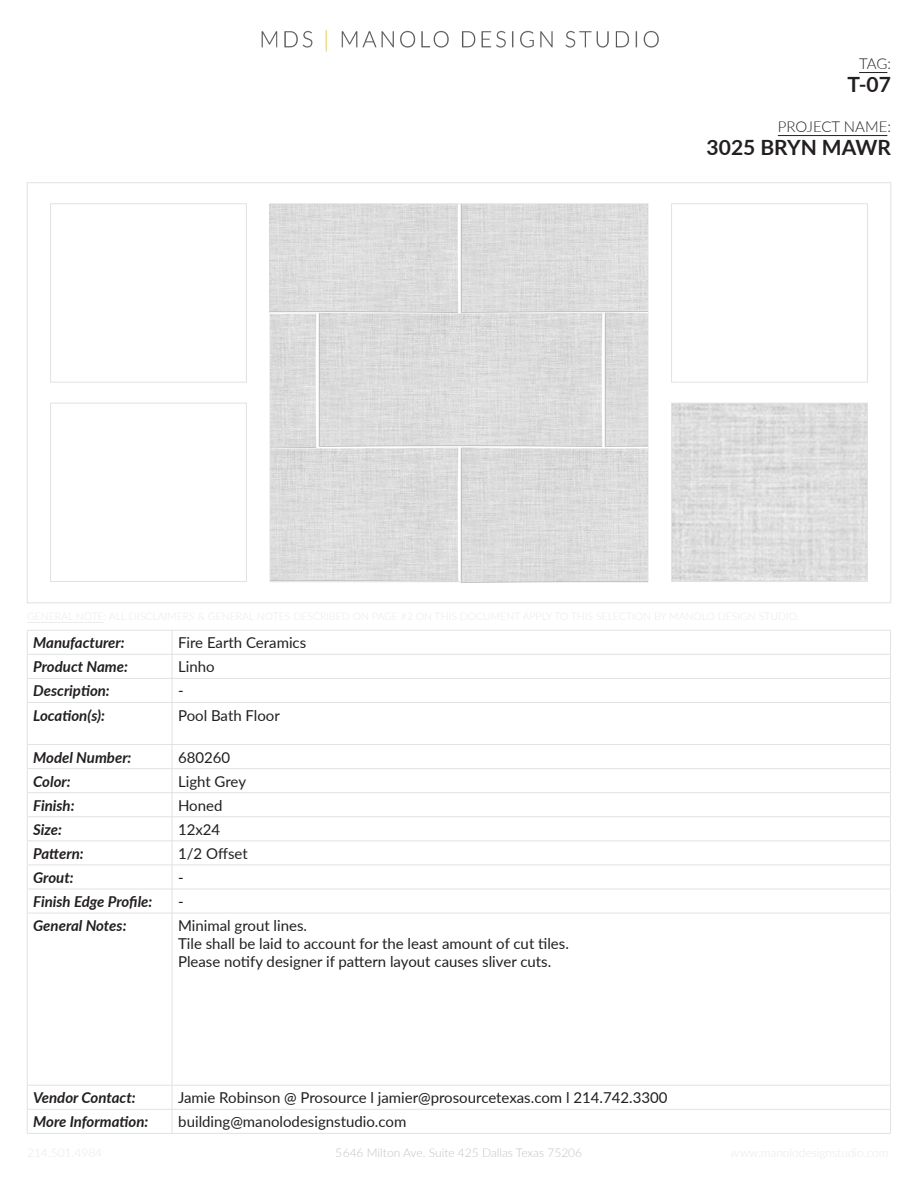
<style>
.page{position:relative;width:918px;height:1188px;background:#fff}
.page>*{position:absolute;margin:0;border:0;box-sizing:border-box;transform-origin:0 0}
.t1{font:700 21px "Lato";color:#231f20}
.t2{font:15px/24px "Lato";color:#231f20}
.t3{font:italic 700 15px/24px "Lato";color:#231f20}
.t4{font:300 15px "Lato";color:#231f20}
.t5{font:300 12px "Lato";color:#b0b1b5}
</style>
<div class="page">
<img style="left:261px;top:30px;width:398px;height:22px">
<svg style="left:859px;top:72px;width:28px;height:1px"></svg>
<hr style="left:778px;top:135px;width:109px;height:1px;background:#231f20">
<hr style="left:27px;top:630px;width:145px;height:1px;background:#e1e2e4">
<hr style="left:27px;top:654px;width:145px;height:1px;background:#e1e2e4">
<hr style="left:27px;top:678px;width:145px;height:1px;background:#e1e2e4">
<svg style="left:27px;top:631px;width:1px;height:71px"></svg>
<hr style="left:27px;top:702px;width:145px;height:1px;background:#e1e2e4">
<hr style="left:27px;top:703px;width:1px;height:41px;background:#e1e2e4">
<hr style="left:27px;top:744px;width:145px;height:1px;background:#e1e2e4">
<hr style="left:27px;top:768px;width:145px;height:1px;background:#e1e2e4">
<hr style="left:27px;top:792px;width:145px;height:1px;background:#e1e2e4">
<hr style="left:27px;top:817px;width:145px;height:1px;background:#e1e2e4">
<hr style="left:27px;top:841px;width:145px;height:1px;background:#e1e2e4">
<hr style="left:27px;top:865px;width:145px;height:1px;background:#e1e2e4">
<hr style="left:27px;top:889px;width:145px;height:1px;background:#e1e2e4">
<svg style="left:27px;top:745px;width:1px;height:168px"></svg>
<hr style="left:27px;top:913px;width:145px;height:1px;background:#e1e2e4">
<hr style="left:27px;top:913px;width:1px;height:172px;background:#e1e2e4">
<hr style="left:27px;top:1085px;width:145px;height:1px;background:#e1e2e4">
<hr style="left:27px;top:1109px;width:145px;height:1px;background:#e1e2e4">
<svg style="left:27px;top:1086px;width:1px;height:47px"></svg>
<hr style="left:27px;top:1133px;width:145px;height:1px;background:#e1e2e4">
<hr style="left:27px;top:622px;width:77px;height:1px;background:#b0b1b5">
<img style="left:272px;top:447px;width:374px;height:133px">
<div style="left:671px;top:204px;width:197px;height:178px;border:1px solid #e1e2e4"></div>
<img style="left:673px;top:405px;width:193px;height:175px">
<div style="left:671px;top:403px;width:197px;height:179px;border:1px solid #e1e2e4"></div>
<div style="left:50px;top:204px;width:197px;height:178px;border:1px solid #e1e2e4"></div>
<div style="left:50px;top:403px;width:197px;height:179px;border:1px solid #e1e2e4"></div>
<hr style="left:172px;top:630px;width:719px;height:1px;background:#e1e2e4">
<hr style="left:172px;top:654px;width:719px;height:1px;background:#e1e2e4">
<hr style="left:172px;top:678px;width:719px;height:1px;background:#e1e2e4">
<svg style="left:172px;top:631px;width:1px;height:71px"></svg>
<svg style="left:890px;top:631px;width:1px;height:71px"></svg>
<hr style="left:172px;top:702px;width:719px;height:1px;background:#e1e2e4">
<hr style="left:172px;top:703px;width:1px;height:41px;background:#e1e2e4">
<hr style="left:890px;top:703px;width:1px;height:41px;background:#e1e2e4">
<hr style="left:172px;top:744px;width:719px;height:1px;background:#e1e2e4">
<hr style="left:172px;top:768px;width:719px;height:1px;background:#e1e2e4">
<hr style="left:172px;top:792px;width:719px;height:1px;background:#e1e2e4">
<hr style="left:172px;top:817px;width:719px;height:1px;background:#e1e2e4">
<hr style="left:172px;top:841px;width:719px;height:1px;background:#e1e2e4">
<hr style="left:172px;top:865px;width:719px;height:1px;background:#e1e2e4">
<hr style="left:172px;top:889px;width:719px;height:1px;background:#e1e2e4">
<svg style="left:172px;top:745px;width:1px;height:168px"></svg>
<svg style="left:890px;top:745px;width:1px;height:168px"></svg>
<hr style="left:172px;top:913px;width:719px;height:1px;background:#e1e2e4">
<hr style="left:172px;top:913px;width:1px;height:172px;background:#e1e2e4">
<hr style="left:890px;top:913px;width:1px;height:172px;background:#e1e2e4">
<hr style="left:172px;top:1085px;width:719px;height:1px;background:#e1e2e4">
<hr style="left:172px;top:1109px;width:719px;height:1px;background:#e1e2e4">
<svg style="left:172px;top:1086px;width:1px;height:47px"></svg>
<svg style="left:890px;top:1086px;width:1px;height:47px"></svg>
<hr style="left:172px;top:1133px;width:719px;height:1px;background:#e1e2e4">
<img style="left:319px;top:312px;width:283px;height:134px">
<img style="left:270px;top:204px;width:189px;height:108px">
<img style="left:461px;top:204px;width:187px;height:108px">
<img style="left:605px;top:312px;width:43px;height:134px">
<img style="left:270px;top:313px;width:46px;height:135px">
<p class="t4" style="left:859px;top:53px;width:33px">TAG:</p>
<h1 class="t1" style="left:847px;top:69px;width:45px">T-07</h1>
<p class="t4" style="left:778px;top:116px;width:115px">PROJECT NAME:</p>
<h1 class="t1" style="left:707px;top:132px;width:186px">3025 BRYN MAWR</h1>
<p class="t3" style="left:33px;top:630px;width:96px">Manufacturer:<br>Product Name:<br>Description:<br>Location(s):</p>
<p class="t3" style="left:33px;top:745px;width:121px">Model Number:<br>Color:<br>Finish:<br>Size:<br>Pattern:<br>Grout:<br>Finish Edge Profile:<br>General Notes:</p>
<p class="t2" style="left:178px;top:630px;width:130px">Fire Earth Ceramics<br>Linho<br>-<br>Pool Bath Floor</p>
<p class="t2" style="left:178px;top:745px;width:131px">680260<br>Light Grey<br>Honed<br>12x24<br>1/2 Offset<br>-<br>-<br>Minimal grout lines.</p>
<p class="t2" style="left:178px;top:934px;width:392px;line-height:18px">Tile shall be laid to account for the least amount of cut tiles.<br>Please notify designer if pattern layout causes sliver cuts.</p>
<p class="t3" style="left:33px;top:1085px;width:117px">Vendor Contact:<br>More Information:</p>
<p class="t2" style="left:178px;top:1085px;width:491px">Jamie Robinson @ Prosource l jamier@prosourcetexas.com l 214.742.3300</p>
<p class="t2" style="left:178px;top:1109px;width:230px">building@manolodesignstudio.com</p>
<p class="t5" style="left:336px;top:1145px;width:248px">5646 Milton Ave. Suite 425 Dallas Texas 75206</p>
</div>
